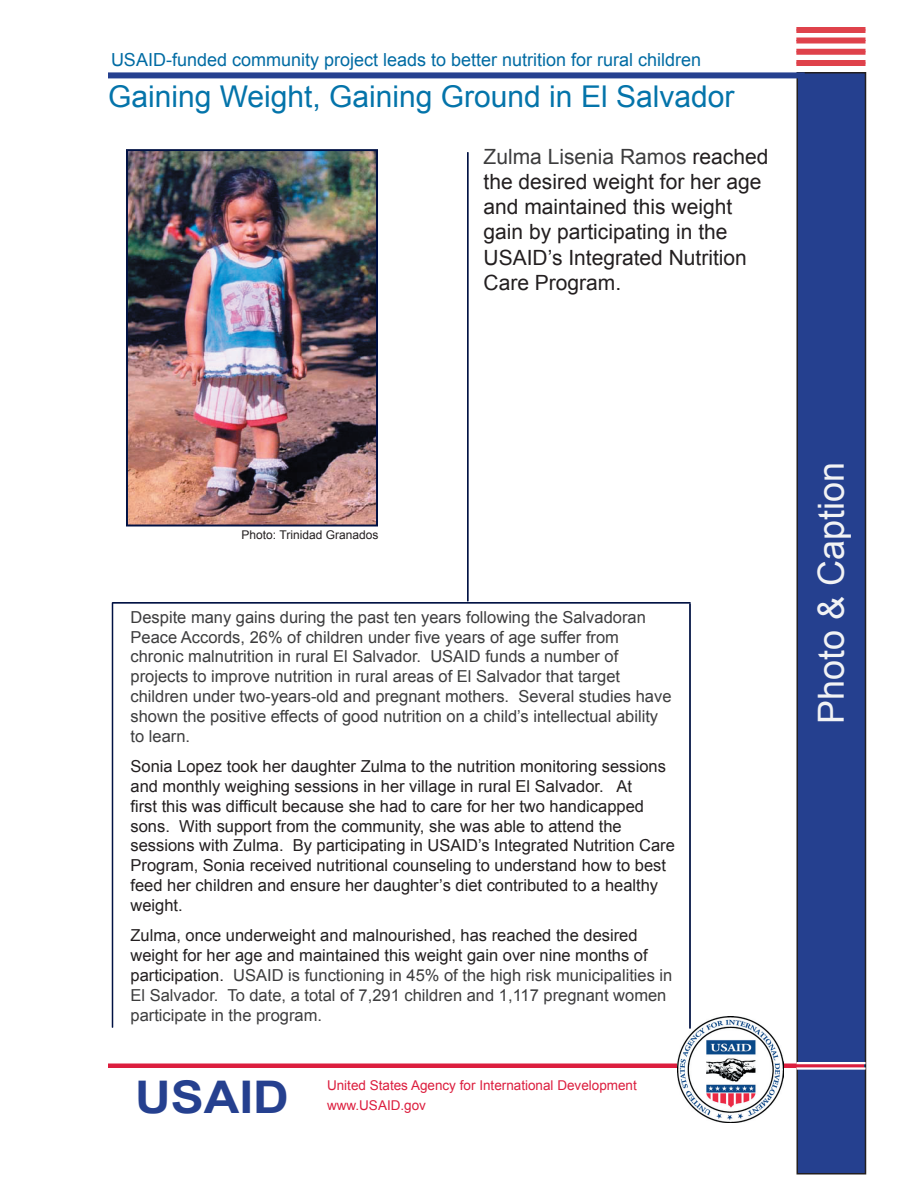
<style>
.page{position:relative;width:918px;height:1188px;background:#fff}
.page>*{position:absolute;margin:0;border:0;box-sizing:border-box;transform-origin:0 0}
.t1{font:700 45px "Arial";color:#25408f;scale:1.1 1}
.t2{font:36px "Arial";color:#f2f3f4}
.t3{font:30px "Arial";color:#0474aa}
.PhotographsName{font:21px/25.2px "Arial";color:#231f20}
.t4{font:18px "Arial";color:#006ba3}
.Caption_Text{font:16.5px/19.8px "Arial";color:#3d3d3e}
.Caption_Text-2{font:16.5px/19.8px "Arial";color:#231f20}
.t5{font:13.5px "Arial";color:#dc1e3e}
.t6{font:12px "Arial";color:#231f20}
.s1{color:#3d3d3e}
.s2{color:#231f20}
</style>
<div class="page">
<div style="left:797px;top:73px;width:69px;height:1101px;background:#25408f"></div>
<div style="left:796px;top:72px;width:70px;height:1102px;border:2px solid #231f20"></div>
<div style="left:108px;top:72px;width:697px;height:6px;background:#25408f"></div>
<hr style="left:108px;top:1064px;width:756px;height:4px;background:#dc1e3e">
<hr style="left:796px;top:1067px;width:70px;height:3px;background:#fff">
<hr style="left:467px;top:152px;width:2px;height:449px;background:#001143">
<hr style="left:112px;top:602px;width:578px;height:2px;background:#001143">
<hr style="left:112px;top:603px;width:1px;height:425px;background:#001143">
<img style="left:677px;top:1017px;width:106px;height:106px">
<div style="left:796px;top:60px;width:70px;height:6px;background:#df424b"></div>
<div style="left:796px;top:49px;width:69px;height:6px;background:#df424b"></div>
<div style="left:796px;top:38px;width:69px;height:6px;background:#df424b"></div>
<div style="left:796px;top:27px;width:69px;height:6px;background:#df424b"></div>
<hr style="left:796px;top:1062px;width:69px;height:2px;background:#fff">
<img style="left:129px;top:152px;width:246px;height:372px">
<div style="left:126px;top:149px;width:252px;height:378px;border:2px solid #001143"></div>
<hr style="left:689px;top:604px;width:2px;height:424px;background:#001143">
<p class="t4" style="left:111px;top:47px;width:592px">USAID-funded community project leads to better nutrition for rural children</p>
<p class="t3" style="left:108px;top:76px;width:628px">Gaining Weight, Gaining Ground in El Salvador</p>
<p class="PhotographsName" style="left:484px;top:144px;width:286px"><span class="s1">Zulma Lisenia Ramos</span> reached the desired weight for her age and maintained this weight gain by participating in the<br>USAID’s Integrated Nutrition<br>Care Program.</p>
<p class="t6" style="left:242px;top:526px;width:138px">Photo: Trinidad Granados</p>
<p class="Caption_Text" style="left:130px;top:607px;width:543px">Despite many gains during the past ten years following the Salvadoran Peace Accords, 26% of children under five years of age suffer from chronic malnutrition in rural El Salvador. USAID funds a number of projects to improve nutrition in rural areas of El Salvador that target children under two-years-old and pregnant mothers. Several studies have shown the positive effects of good nutrition on a child’s intellectual ability to learn.</p>
<p class="Caption_Text-2" style="left:130px;top:756px;width:546px">Sonia Lopez took her daughter Zulma to the nutrition monitoring sessions and monthly weighing sessions in her village in rural El Salvador. At<br>first this was difficult because she had to care for her two handicapped sons. With support from the community, she was able to attend the sessions with Zulma. By participating in USAID’s Integrated Nutrition Care Program, Sonia received nutritional counseling to understand how to best feed her children and ensure her daughter’s diet contributed to a healthy weight.</p>
<p class="Caption_Text" style="left:130px;top:926px;width:543px"><span class="s2">Zulma, once underweight and malnourished, has reached the desired weight for her age and maintained this weight gain over nine months of participation.</span> USAID is functioning in 45% of the high risk municipalities in El Salvador. To date, a total of 7,291 children and 1,117 pregnant women participate in the program.</p>
<p class="t1" style="left:135px;top:1066px;width:141px">USAID</p>
<p class="t5" style="left:327px;top:1076px;width:311px">United States Agency for International Development</p>
<p class="t5" style="left:327px;top:1096px;width:101px">www.USAID.gov</p>
<p class="t2" style="left:806px;top:724px;width:264px;rotate:-90deg">Photo &amp; Caption</p>
</div>
